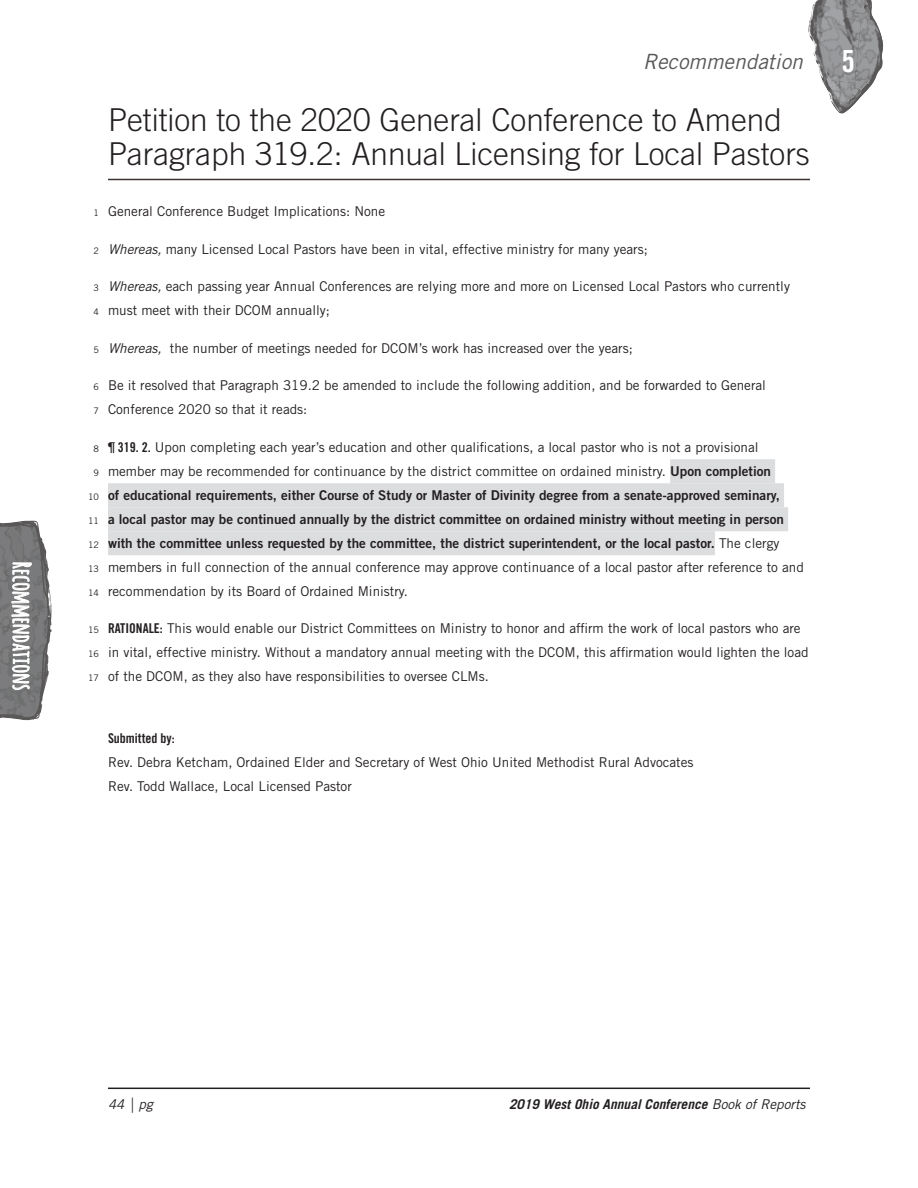
<style>
.page{position:relative;width:918px;height:1188px;background:#fff}
.page>*{position:absolute;margin:0;border:0;box-sizing:border-box;transform-origin:0 0}
.t1{font:300 31.5px/34.5px "Trade Gothic LT Std";color:#231f20}
.t2{font:30.45px "Trade Gothic LT Std Bd Cn 20";color:#fff}
.t3{font:700 24px "Amatic";letter-spacing:.03em;color:#fff;scale:1.05 1}
.t4{font:italic 21px "Trade Gothic LT Std";color:#57585a}
.t5{font:13.5px/24px "Trade Gothic LT Std";color:#231f20}
.t6{font:13.5px/24px "Trade Gothic LT Std Bd 2";color:#231f20}
.t7{font:italic 700 13.5px "Trade Gothic LT Std";color:#231f20}
.t8{font:13.5px "Trade Gothic LT Std Bd Cn 20";color:#231f20}
.t9{font:italic 13.5px "Trade Gothic LT Std";color:#231f20}
.t10{font:9px "Trade Gothic LT Std";color:#231f20}
.s1{font-style:italic}
.s2{font-family:"Trade Gothic LT Std Bd Cn 20"}
.s3{font-family:"Trade Gothic LT Std Bd 2"}
.s4{font-family:"Trade Gothic LT Std"}
.s5{font-weight:400}
</style>
<div class="page">
<hr style="left:108px;top:1088px;width:702px;height:1px;background:#231f20">
<img style="left:0;top:521px;width:52px;height:199px">
<svg style="left:819px;top:0;width:65px;height:114px"></svg>
<img style="left:808px;top:0;width:55px;height:72px">
<img style="left:855px;top:17px;width:27px;height:67px">
<img style="left:828px;top:81px;width:27px;height:31px">
<svg style="left:11px;top:562px;width:21px;height:128px;background:#aaaaab"></svg>
<hr style="left:108px;top:179px;width:702px;height:1px;background:#3b3532">
<div style="left:670px;top:459px;width:105px;height:24px;background:#dcdddf"></div>
<div style="left:108px;top:483px;width:676px;height:24px;background:#dcdddf"></div>
<div style="left:108px;top:507px;width:680px;height:24px;background:#dcdddf"></div>
<div style="left:108px;top:531px;width:607px;height:24px;background:#dcdddf"></div>
<h3 class="t3" style="left:39px;top:562px;width:124px;rotate:90deg">Recommendations</h3>
<h3 class="t4" style="left:643px;top:48px;width:161px">Recommendation</h3>
<h2 class="t2" style="left:842px;top:42px;width:15px">5</h2>
<p class="t10" style="left:94px;top:208px;width:7px">1</p>
<p class="t10" style="left:94px;top:245px;width:7px">2</p>
<p class="t10" style="left:94px;top:283px;width:7px">3</p>
<p class="t10" style="left:94px;top:307px;width:7px">4</p>
<p class="t10" style="left:94px;top:344px;width:7px">5</p>
<p class="t10" style="left:94px;top:382px;width:7px">6</p>
<p class="t10" style="left:94px;top:406px;width:7px">7</p>
<p class="t10" style="left:94px;top:443px;width:7px">8</p>
<p class="t10" style="left:94px;top:467px;width:7px">9</p>
<p class="t10" style="left:88px;top:491px;width:12px">10</p>
<p class="t10" style="left:88px;top:515px;width:12px">11</p>
<p class="t10" style="left:88px;top:539px;width:12px">12</p>
<p class="t10" style="left:88px;top:563px;width:12px">13</p>
<p class="t10" style="left:88px;top:587px;width:12px">14</p>
<p class="t10" style="left:88px;top:625px;width:12px">15</p>
<p class="t10" style="left:88px;top:649px;width:12px">16</p>
<p class="t10" style="left:88px;top:673px;width:12px">17</p>
<h1 class="t1" style="left:108px;top:102px;width:703px">Petition to the 2020 General Conference to Amend<br>Paragraph 319. 2: Annual Licensing for Local Pastors</h1>
<p class="t5" style="left:108px;top:199px;width:279px">General Conference Budget Implications: None</p>
<p class="t5" style="left:108px;top:237px;width:541px"><span class="s1">Whereas,</span> many Licensed Local Pastors have been in vital, effective ministry for many years;</p>
<p class="t5" style="left:108px;top:274px;width:684px"><span class="s1">Whereas,</span> each passing year Annual Conferences are relying more and more on Licensed Local Pastors who currently must meet with their DCOM annually;</p>
<p class="t5" style="left:108px;top:336px;width:526px"><span class="s1">Whereas,</span> the number of meetings needed for DCOM’s work has increased over the years;</p>
<p class="t5" style="left:108px;top:373px;width:660px">Be it resolved that Paragraph 319.2 be amended to include the following addition, and be forwarded to General<br>Conference 2020 so that it reads:</p>
<p class="t5" style="left:108px;top:435px;width:665px"><span class="s2">¶ 319. 2.</span> Upon completing each year’s education and other qualifications, a local pastor who is not a provisional member may be recommended for continuance by the district committee on ordained ministry. <span class="s3">Upon completion</span></p>
<p class="t6" style="left:108px;top:483px;width:678px">of educational requirements, either Course of Study or Master of Divinity degree from a senate-approved seminary, a local pastor may be continued annually by the district committee on ordained ministry without meeting in person with the committee unless requested by the committee, the district superintendent, or the local pastor. <span class="s4">The clergy</span></p>
<p class="t5" style="left:108px;top:555px;width:697px">members in full connection of the annual conference may approve continuance of a local pastor after reference to and recommendation by its Board of Ordained Ministry.</p>
<p class="t5" style="left:108px;top:616px;width:702px"><span class="s2">RATIONALE:</span> This would enable our District Committees on Ministry to honor and affirm the work of local pastors who are in vital, effective ministry. Without a mandatory annual meeting with the DCOM, this affirmation would lighten the load of the DCOM, as they also have responsibilities to oversee CLMs.</p>
<p class="t8" style="left:108px;top:730px;width:68px">Submitted by:</p>
<p class="t5" style="left:108px;top:750px;width:587px">Rev. Debra Ketcham, Ordained Elder and Secretary of West Ohio United Methodist Rural Advocates<br>Rev. Todd Wallace, Local Licensed Pastor</p>
<p class="t9" style="left:108px;top:1096px;width:46px">44 | pg</p>
<p class="t7" style="left:509px;top:1096px;width:298px">2019 West Ohio Annual Conference <span class="s5">Book of Reports</span></p>
</div>
